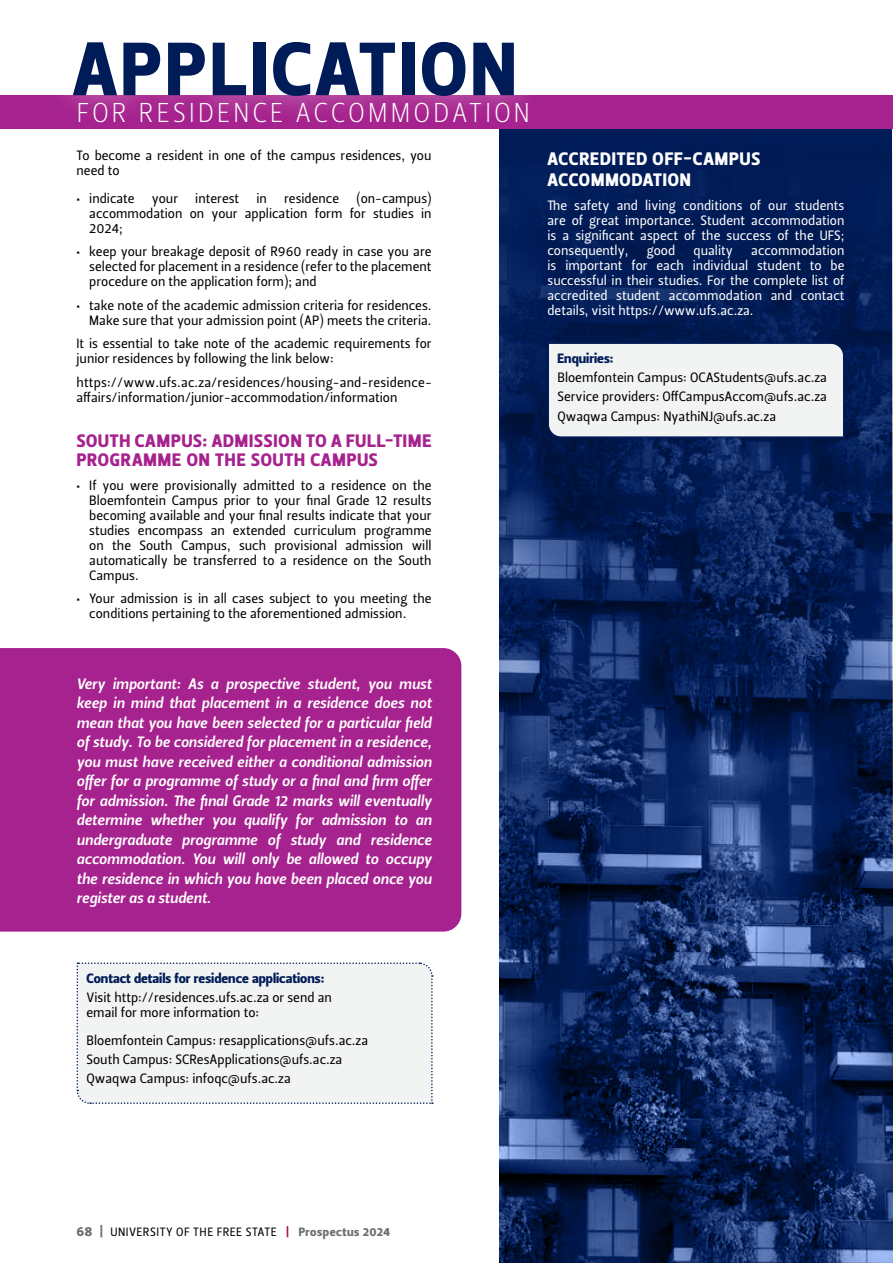
<style>
.page{position:relative;width:893px;height:1263px;background:#fff}
.page>*{position:absolute;margin:0;border:0;box-sizing:border-box;transform-origin:0 0}
.t1{font:75px "Leitura Sans Grot 4";letter-spacing:.05em;color:#001c58}
.t2{font:27.15px "Leitura Sans Grot 1";letter-spacing:.1em;color:#fff}
.t3{font:18px/19.5px "Leitura Sans Grot 4";letter-spacing:.05em;color:#a6228e}
.t4{font:18px/21px "Leitura Sans Grot 4";letter-spacing:.045em;color:#fff}
.t5{font:15px/19.5px "Leitura Sans Italic 3";color:#fff;text-align:justify}
.t6{font:13.5px/15px "Leitura Sans Grot 2";color:#000}
.t7{font:13.5px/15px "Leitura Sans Grot 2";color:#fff;text-align:justify}
.t8{font:13.5px "Leitura Sans Grot 4";color:#001c58}
.t9{font:12px "Leitura Sans Grot 2";letter-spacing:.04em;color:#000}
.s1{font-family:"Leitura Sans Grot 4";font-size:13.5px;color:#6d6e71}
.s2{font-family:"Leitura Sans Grot 4";color:#a9112c}
.s3{font-family:"Leitura Sans Grot 4";color:#6d6e71}
</style>
<div class="page">
<img style="left:500px;top:129px;width:392px;height:1134px">
<div style="left:0;top:648px;width:461px;height:283px;background:#a6228e"></div>
<div style="left:76px;top:962px;width:357px;height:142px;background:#f2f3f3"></div>
<div style="left:547px;top:342px;width:298px;height:97px;background:#f2f3f3"></div>
<div style="left:0;top:95px;width:893px;height:34px;background:#a6228e"></div>
<div style="left:48px;top:14px;width:493px;height:109px;background:#fff;opacity:.6"></div>
<h1 class="t1" style="left:73px;top:18px;width:445px">APPLICATION</h1>
<h2 class="t2" style="left:77px;top:94px;width:455px">FOR RESIDENCE ACCOMMODATION</h2>
<p class="t6" style="left:77px;top:148px;width:356px">To become a resident in one of the campus residences, you need to</p>
<p class="t6" style="left:77px;top:191px;width:60px">• indicate</p>
<p class="t6" style="left:152px;top:191px;width:28px">your</p>
<p class="t6" style="left:195px;top:191px;width:46px">interest</p>
<p class="t6" style="left:256px;top:191px;width:12px">in</p>
<p class="t6" style="left:284px;top:191px;width:57px">residence</p>
<p class="t6" style="left:89px;top:191px;width:344px;text-align:justify;text-indent:267px">(on-campus) accommodation on your application form for studies in 2024;</p>
<p class="t6" style="left:89px;top:244px;width:344px;text-align:justify;text-indent:-13px">• keep your breakage deposit of R960 ready in case you are selected for placement in a residence (refer to the placement procedure on the application form); and</p>
<p class="t6" style="left:77px;top:298px;width:357px;text-align:right">• take note of the academic admission criteria for residences.<br>Make sure that your admission point (AP) meets the criteria.</p>
<p class="t6" style="left:77px;top:336px;width:357px">It is essential to take note of the academic requirements for junior residences by following the link below:</p>
<p class="t6" style="left:77px;top:375px;width:357px">https://www.ufs.ac.za/residences/housing-and-residence&shy;affairs/information/junior-accommodation/information</p>
<h3 class="t3" style="left:77px;top:431px;width:356px">SOUTH CAMPUS: ADMISSION TO A FULL-TIME<br>PROGRAMME ON THE SOUTH CAMPUS</h3>
<p class="t6" style="left:89px;top:478px;width:344px;text-align:justify;text-indent:-13px">• If you were provisionally admitted to a residence on the Bloemfontein Campus prior to your final Grade 12 results becoming available and your final results indicate that your studies encompass an extended curriculum programme on the South Campus, such provisional admission will automatically be transferred to a residence on the South Campus.</p>
<p class="t6" style="left:89px;top:591px;width:344px;text-indent:-13px">• Your admission is in all cases subject to you meeting the conditions pertaining to the aforementioned admission.</p>
<h3 class="t4" style="left:548px;top:149px;width:214px">ACCREDITED OFF-CAMPUS<br>ACCOMMODATION</h3>
<p class="t7" style="left:547px;top:198px;width:299px">The safety and living conditions of our students are of great importance. Student accommodation is a significant aspect of the success of the UFS; consequently,</p>
<p class="t7" style="left:547px;top:243px;width:299px;text-indent:204px">accommodation is important for each individual student to be successful in their studies. For the complete list of accredited student accommodation and contact details, visit https://www.ufs.ac.za.</p>
<p class="t8" style="left:557px;top:349px;width:58px">Enquiries:</p>
<p class="t6" style="left:557px;top:368px;width:271px;line-height:19.2px;text-align:justify">Bloemfontein Campus: OCAStudents@ufs.ac.za Service providers: OffCampusAccom@ufs.ac.za Qwaqwa Campus: NyathiNJ@ufs.ac.za</p>
<p class="t7" style="left:647px;top:243px;width:30px">good</p>
<p class="t7" style="left:694px;top:243px;width:41px">quality</p>
<p class="t5" style="left:77px;top:674px;width:357px">Very important: As a prospective student, you must keep in mind that placement in a residence does not mean that you have been selected for a particular field of study. To be considered for placement in a residence, you must have received either a conditional admission offer for a programme of study or a final and firm offer for admission. The final Grade 12 marks will eventually determine whether you qualify for admission to an undergraduate programme of study and residence accommodation. You will only be allowed to occupy the residence in which you have been placed once you register as a student.</p>
<p class="t8" style="left:87px;top:969px;width:239px">Contact details for residence applications:</p>
<p class="t6" style="left:87px;top:990px;width:247px">Visit http://residences.ufs.ac.za or send an email for more information to:</p>
<p class="t6" style="left:87px;top:1031px;width:283px;line-height:19.2px">Bloemfontein Campus: resapplications@ufs.ac.za<br>South Campus: SCResApplications@ufs.ac.za<br>Qwaqwa Campus: infoqc@ufs.ac.za</p>
<p class="t9" style="left:77px;top:1224px;width:315px"><span class="s1">68 |</span> UNIVERSITY OF THE FREE STATE <span class="s2">|</span> <span class="s3">Prospectus 2024</span></p>
</div>
